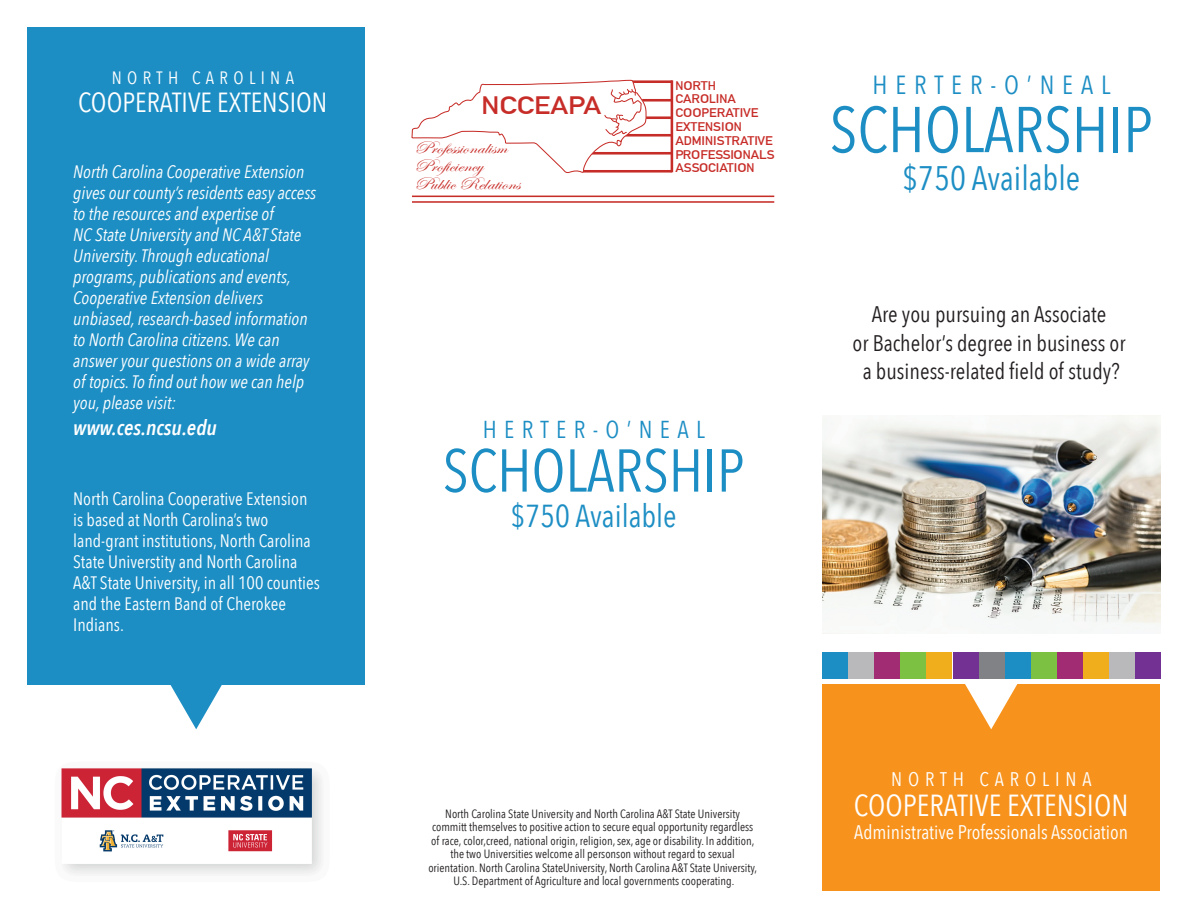
<style>
.page{position:relative;width:1188px;height:918px;background:#fff}
.page>*{position:absolute;margin:0;border:0;box-sizing:border-box;transform-origin:0 0}
.t1{font:63.9px "Avenir Next Condensed";color:#1d8ec4}
.t2{font:59.7px "Avenir Next Condensed";color:#1d8ec4}
.t3{font:33.9px "Avenir Next Condensed";color:#1d8ec4}
.t4{font:31.65px "Avenir Next Condensed";color:#1d8ec4}
.t5{font:30.45px "Avenir Next Condensed";color:#fff}
.t6{font:27.6px "Avenir Next Condensed";color:#fff}
.t7{font:26.25px "Avenir Next Condensed";letter-spacing:.3em;color:#1d8ec4}
.t8{font:700 24.6px "DIN Alternate";color:#c72d28;scale:1.06 1}
.t9{font:24.45px "Avenir Next Condensed";letter-spacing:.3em;color:#1d8ec4}
.t10{font:22.5px/28.5px "Avenir Next Condensed";color:#231f20;text-align:center}
.t11{font:italic 600 21px "Avenir Next Condensed";color:#fff}
.t12{font:19.65px "Avenir Next Condensed";color:#fff}
.t13{font:19.65px "Avenir Next Condensed";letter-spacing:.3em;color:#fff}
.t14{font:italic 18px/21px "Avenir Next Condensed";color:#fff}
.t15{font:18px/21px "Avenir Next Condensed";color:#fff}
.t16{font:18px/18px "Edwardian Script ITC";color:#c72d28;scale:1.18 1}
.t17{font:17.85px "Avenir Next Condensed";letter-spacing:.3em;color:#fff}
.t18{font:700 12.3px/13.8px "DIN Alternate";color:#c72d28;scale:.95 1}
.t19{font:12px/13.5px "Avenir Next Condensed";color:#231f20;text-align:center}
</style>
<div class="page">
<div style="left:27px;top:27px;width:338px;height:658px;background:#1d8ec4"></div>
<svg style="left:170px;top:685px;width:52px;height:44px"></svg>
<div style="left:822px;top:685px;width:338px;height:206px;background:#f7931d"></div>
<svg style="left:965px;top:684px;width:52px;height:45px"></svg>
<div style="left:822px;top:652px;width:26px;height:27px;background:#1d8ec4"></div>
<div style="left:848px;top:652px;width:26px;height:27px;background:#b9b9bb"></div>
<div style="left:875px;top:652px;width:25px;height:27px;background:#a22c74"></div>
<div style="left:901px;top:652px;width:25px;height:27px;background:#7cc142"></div>
<div style="left:927px;top:652px;width:25px;height:27px;background:#f0ad1c"></div>
<div style="left:953px;top:652px;width:25px;height:27px;background:#733293"></div>
<div style="left:979px;top:652px;width:25px;height:27px;background:#808285"></div>
<div style="left:1005px;top:652px;width:25px;height:27px;background:#1d8ec4"></div>
<div style="left:1031px;top:652px;width:26px;height:27px;background:#7cc142"></div>
<div style="left:1057px;top:652px;width:26px;height:27px;background:#a22c74"></div>
<div style="left:1083px;top:652px;width:26px;height:27px;background:#f0ad1c"></div>
<div style="left:1109px;top:652px;width:26px;height:27px;background:#b9b9bb"></div>
<div style="left:1135px;top:652px;width:26px;height:27px;background:#733293"></div>
<img style="left:823px;top:415px;width:338px;height:219px">
<hr style="left:412px;top:196px;width:362px;height:1px;background:#c72d28">
<hr style="left:412px;top:201px;width:362px;height:2px;background:#c72d28">
<hr style="left:671px;top:80px;width:2px;height:92px;background:#c72d28">
<hr style="left:630px;top:80px;width:42px;height:3px;background:#c72d28">
<hr style="left:642px;top:99px;width:30px;height:3px;background:#c72d28">
<hr style="left:646px;top:116px;width:26px;height:3px;background:#c72d28">
<hr style="left:626px;top:134px;width:46px;height:3px;background:#c72d28">
<hr style="left:591px;top:152px;width:81px;height:3px;background:#c72d28">
<hr style="left:583px;top:170px;width:89px;height:3px;background:#c72d28">
<svg style="left:411px;top:79px;width:236px;height:95px"></svg>
<img style="left:61px;top:768px;width:261px;height:106px">
<h3 class="t17" style="left:112px;top:66px;width:184px">NORTH CAROLINA</h3>
<h3 class="t6" style="left:78px;top:84px;width:251px">COOPERATIVE EXTENSION</h3>
<p class="t14" style="left:73px;top:162px;width:245px">North Carolina Cooperative Extension gives our county’s residents easy access to the resources and expertise of<br>NC State University and NC A&amp;T State University. Through educational programs, publications and events, Cooperative Extension delivers unbiased, research-based information to North Carolina citizens. We can answer your questions on a wide array of topics. To find out how we can help you, please visit:</p>
<h3 class="t11" style="left:73px;top:414px;width:145px">www.ces.ncsu.edu</h3>
<h3 class="t15" style="left:73px;top:489px;width:248px">North Carolina Cooperative Extension is based at North Carolina’s two land-grant institutions, North Carolina State Universtity and North Carolina A&amp;T State University, in all 100 counties and the Eastern Band of Cherokee Indians.</h3>
<h3 class="t8" style="left:482px;top:91px;width:114px">NCCEAPA</h3>
<h3 class="t16" style="left:414px;top:140px;width:91px">Professionalism<br>Proficiency<br>Public Relations</h3>
<p class="t18" style="left:675px;top:78px;width:106px">NORTH<br>CAROLINA<br>COOPERATIVE<br>EXTENSION<br>ADMINISTRATIVE<br>PROFESSIONALS<br>ASSOCIATION</p>
<h3 class="t9" style="left:483px;top:413px;width:224px">HERTER-O’NEAL</h3>
<h2 class="t2" style="left:443px;top:432px;width:303px">SCHOLARSHIP</h2>
<h3 class="t4" style="left:510px;top:495px;width:168px">$750 Available</h3>
<h3 class="t7" style="left:873px;top:68px;width:239px">HERTER-O’NEAL</h3>
<h1 class="t1" style="left:830px;top:88px;width:324px">SCHOLARSHIP</h1>
<h3 class="t3" style="left:902px;top:156px;width:180px">$750 Available</h3>
<h3 class="t10" style="left:853px;top:301px;width:275px">Are you pursuing an Associate<br>or Bachelor’s degree in business or a business-related field of study?</h3>
<p class="t19" style="left:428px;top:807px;width:330px">North Carolina State University and North Carolina A&amp;T State University committ themselves to positive action to secure equal opportunity regardless of race, color,creed, national origin, religion, sex, age or disability. In addition, the two Universities welcome all personson without regard to sexual orientation. North Carolina StateUniversity, North Carolina A&amp;T State University, U.S. Department of Agriculture and local governments cooperating.</p>
<h3 class="t13" style="left:891px;top:766px;width:202px">NORTH CAROLINA</h3>
<h3 class="t5" style="left:854px;top:786px;width:276px">COOPERATIVE EXTENSION</h3>
<h3 class="t12" style="left:854px;top:820px;width:275px">Administrative Professionals Association</h3>
</div>
